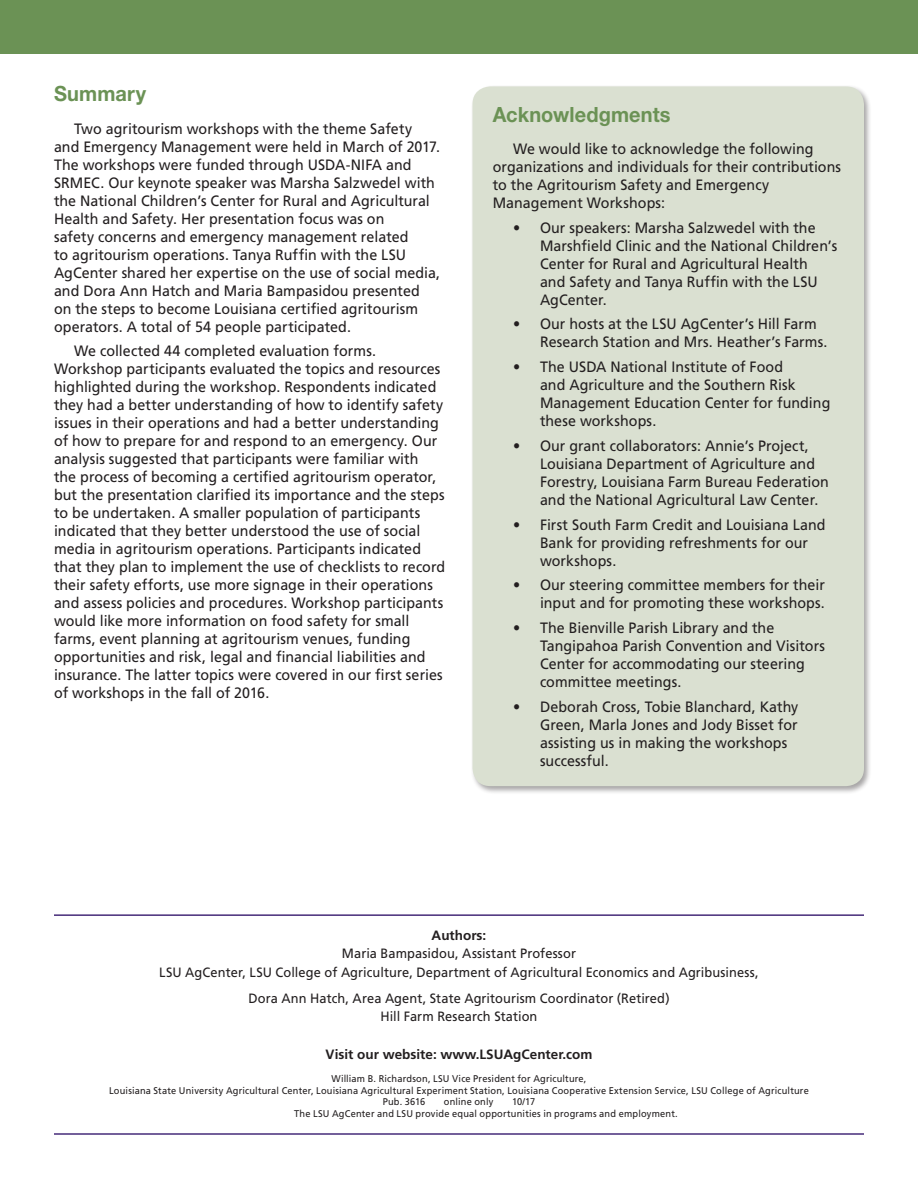
<style>
.page{position:relative;width:918px;height:1188px;background:#fff}
.page>*{position:absolute;margin:0;border:0;box-sizing:border-box;transform-origin:0 0}
.Heading_2{font:700 21px "Helvetica Neue LT Std";letter-spacing:.005em;color:#6b9255;scale:.95 1}
.Body_Copy{font:15px/18px "Frutiger LT Std";letter-spacing:.005em;color:#231f20;scale:.95 1}
.Body_text{font:13.5px/18.6px "Frutiger LT Std";letter-spacing:.005em;color:#231f20;text-align:center;scale:.95 1}
.Website{font:700 13.5px "Frutiger LT Std";color:#231f20}
.Body_text-2{font:9.75px "Frutiger LT Std";letter-spacing:.02em;color:#231f20;scale:.95 1}
</style>
<div class="page">
<div style="left:0;top:0;width:918px;height:54px;background:#6b9255"></div>
<hr style="left:54px;top:1133px;width:810px;height:2px;background:#462b79">
<hr style="left:54px;top:914px;width:810px;height:2px;background:#462b79">
<div style="left:470px;top:84px;width:402px;height:710px;background:#231f20;opacity:.4"></div>
<div style="left:472px;top:86px;width:392px;height:700px;background:#dae0d1;border-radius:18px"></div>
<p class="Heading_2" style="left:54px;top:81px;width:98px">Summary</p>
<p class="Body_Copy" style="left:54px;top:120px;width:408px;text-indent:20px">Two agritourism workshops with the theme Safety and Emergency Management were held in March of 2017.<br>The workshops were funded through USDA-NIFA and SRMEC. Our keynote speaker was Marsha Salzwedel with the National Children’s Center for Rural and Agricultural Health and Safety. Her presentation focus was on<br>safety concerns and emergency management related<br>to agritourism operations. Tanya Ruffin with the LSU AgCenter shared her expertise on the use of social media, and Dora Ann Hatch and Maria Bampasidou presented on the steps to become Louisiana certified agritourism operators. A total of 54 people participated.</p>
<p class="Body_Copy" style="left:54px;top:342px;width:413px;text-indent:20px">We collected 44 completed evaluation forms.<br>Workshop participants evaluated the topics and resources highlighted during the workshop. Respondents indicated they had a better understanding of how to identify safety issues in their operations and had a better understanding of how to prepare for and respond to an emergency. Our analysis suggested that participants were familiar with<br>the process of becoming a certified agritourism operator, but the presentation clarified its importance and the steps to be undertaken. A smaller population of participants indicated that they better understood the use of social media in agritourism operations. Participants indicated that they plan to implement the use of checklists to record their safety efforts, use more signage in their operations and assess policies and procedures. Workshop participants would like more information on food safety for small farms, event planning at agritourism venues, funding opportunities and risk, legal and financial liabilities and insurance. The latter topics were covered in our first series of workshops in the fall of 2016.</p>
<p class="Heading_2" style="left:493px;top:101px;width:189px">Acknowledgments</p>
<p class="Body_Copy" style="left:493px;top:140px;width:368px;text-indent:20px">We would like to acknowledge the following organizations and individuals for their contributions to the Agritourism Safety and Emergency Management Workshops:</p>
<p class="Body_Copy" style="left:540px;top:219px;width:314px;text-indent:-27px">• Our speakers: Marsha Salzwedel with the Marshfield Clinic and the National Children’s Center for Rural and Agricultural Health<br>and Safety and Tanya Ruffin with the LSU AgCenter.</p>
<p class="Body_Copy" style="left:540px;top:315px;width:304px;text-indent:-27px">• Our hosts at the LSU AgCenter’s Hill Farm<br>Research Station and Mrs. Heather’s Farms.</p>
<p class="Body_Copy" style="left:540px;top:358px;width:307px;text-indent:-27px">• The USDA National Institute of Food<br>and Agriculture and the Southern Risk Management Education Center for funding these workshops.</p>
<p class="Body_Copy" style="left:540px;top:437px;width:306px;text-indent:-27px">• Our grant collaborators: Annie’s Project, Louisiana Department of Agriculture and Forestry, Louisiana Farm Bureau Federation and the National Agricultural Law Center.</p>
<p class="Body_Copy" style="left:540px;top:516px;width:302px;text-indent:-27px">• First South Farm Credit and Louisiana Land<br>Bank for providing refreshments for our workshops.</p>
<p class="Body_Copy" style="left:513px;top:576px;width:330px;text-align:right">• Our steering committee members for their input and for promoting these workshops.</p>
<p class="Body_Copy" style="left:540px;top:619px;width:302px;text-indent:-27px">• The Bienville Parish Library and the Tangipahoa Parish Convention and Visitors Center for accommodating our steering committee meetings.</p>
<p class="Body_Copy" style="left:540px;top:698px;width:274px;text-indent:-27px">• Deborah Cross, Tobie Blanchard, Kathy<br>Green, Marla Jones and Jody Bisset for assisting us in making the workshops successful.</p>
<p class="Website" style="left:432px;top:928px;width:56px">Authors:</p>
<p class="Body_text" style="left:159px;top:944px;width:632px">Maria Bampasidou, Assistant Professor<br>LSU AgCenter, LSU College of Agriculture, Department of Agricultural Economics and Agribusiness,</p>
<p class="Body_text" style="left:248px;top:990px;width:445px;line-height:17.2px">Dora Ann Hatch, Area Agent, State Agritourism Coordinator (Retired)<br>Hill Farm Research Station</p>
<p class="Website" style="left:326px;top:1046px;width:268px">Visit our website: www.LSUAgCenter.com</p>
<p class="Body_text-2" style="left:331px;top:1073px;width:270px">William B. Richardson, LSU Vice President for Agriculture,</p>
<p class="Body_text-2" style="left:109px;top:1085px;width:738px">Louisiana State University Agricultural Center, Louisiana Agricultural Experiment Station, Louisiana Cooperative Extension Service, LSU College of Agriculture</p>
<p class="Body_text-2" style="left:383px;top:1096px;width:46px">Pub. 3616</p>
<p class="Body_text-2" style="left:444px;top:1096px;width:54px">online only</p>
<p class="Body_text-2" style="left:512px;top:1096px;width:26px">10/17</p>
<p class="Body_text-2" style="left:294px;top:1108px;width:405px">The LSU AgCenter and LSU provide equal opportunities in programs and employment.</p>
</div>
